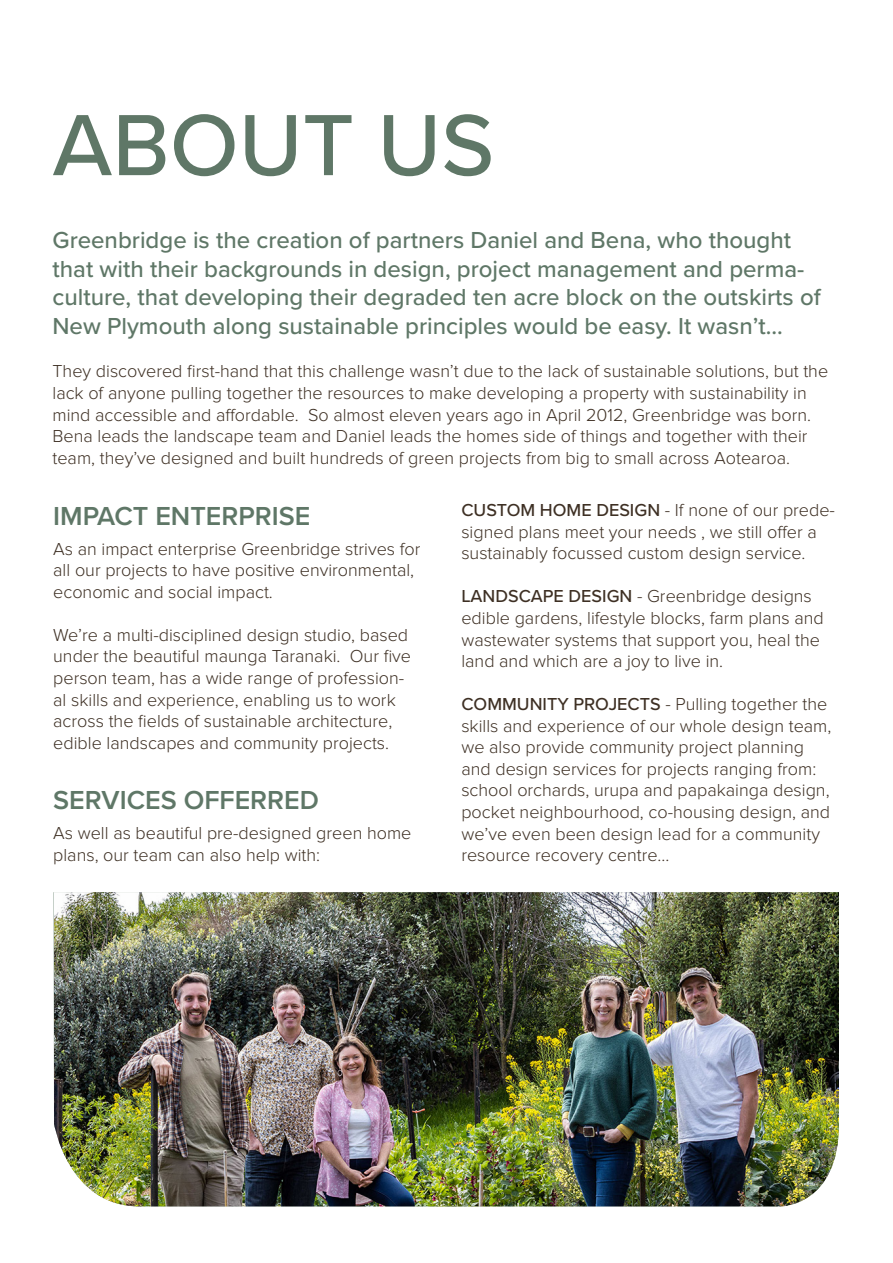
<style>
.page{position:relative;width:893px;height:1263px;background:#fff}
.page>*{position:absolute;margin:0;border:0;box-sizing:border-box;transform-origin:0 0}
.t1{font:500 90px "Proxima Nova";color:#5f7767}
.t2{font:600 27px "Proxima Nova";color:#5f7767}
.t3{font:500 24px/28.8px "Proxima Nova";color:#5f7767}
.t4{font:300 18px/21.6px "Proxima Nova";color:#3e3024}
.s1{font-weight:500}
</style>
<div class="page">
<img style="left:54px;top:892px;width:785px;height:314px">
<p class="t1" style="left:52px;top:78px;width:443px">ABOUT US</p>
<p class="t3" style="left:52px;top:224px;width:770px">Greenbridge is the creation of partners Daniel and Bena, who thought that with their backgrounds in design, project management and perma&shy;culture, that developing their degraded ten acre block on the outskirts of New Plymouth along sustainable principles would be easy. It wasn’t...</p>
<p class="t4" style="left:52px;top:361px;width:777px">They discovered first-hand that this challenge wasn’t due to the lack of sustainable solutions, but the lack of anyone pulling together the resources to make developing a property with sustainability in mind accessible and affordable. So almost eleven years ago in April 2012, Greenbridge was born.<br>Bena leads the landscape team and Daniel leads the homes side of things and together with their team, they’ve designed and built hundreds of green projects from big to small across Aotearoa.</p>
<p class="t2" style="left:53px;top:495px;width:259px">IMPACT ENTERPRISE</p>
<p class="t4" style="left:53px;top:538px;width:369px">As an impact enterprise Greenbridge strives for all our projects to have positive environmental, economic and social impact.</p>
<p class="t4" style="left:53px;top:624px;width:359px">We’re a multi-disciplined design studio, based under the beautiful maunga Taranaki. Our five person team, has a wide range of profession&shy;al skills and experience, enabling us to work across the fields of sustainable architecture, edible landscapes and community projects.</p>
<p class="t2" style="left:53px;top:780px;width:267px">SERVICES OFFERRED</p>
<p class="t4" style="left:53px;top:822px;width:360px">As well as beautiful pre-designed green home plans, our team can also help with:</p>
<p class="t4" style="left:461px;top:500px;width:375px"><span class="s1">CUSTOM HOME DESIGN</span> - If none of our prede&shy;signed plans meet your needs , we still offer a sustainably focussed custom design service.</p>
<p class="t4" style="left:461px;top:586px;width:364px"><span class="s1">LANDSCAPE DESIGN</span> - Greenbridge designs edible gardens, lifestyle blocks, farm plans and wastewater systems that support you, heal the land and which are a joy to live in.</p>
<p class="t4" style="left:461px;top:693px;width:372px"><span class="s1">COMMUNITY PROJECTS</span> - Pulling together the skills and experience of our whole design team, we also provide community project planning and design services for projects ranging from: school orchards, urupa and papakainga design, pocket neighbourhood, co-housing design, and we’ve even been design lead for a community resource recovery centre...</p>
</div>
